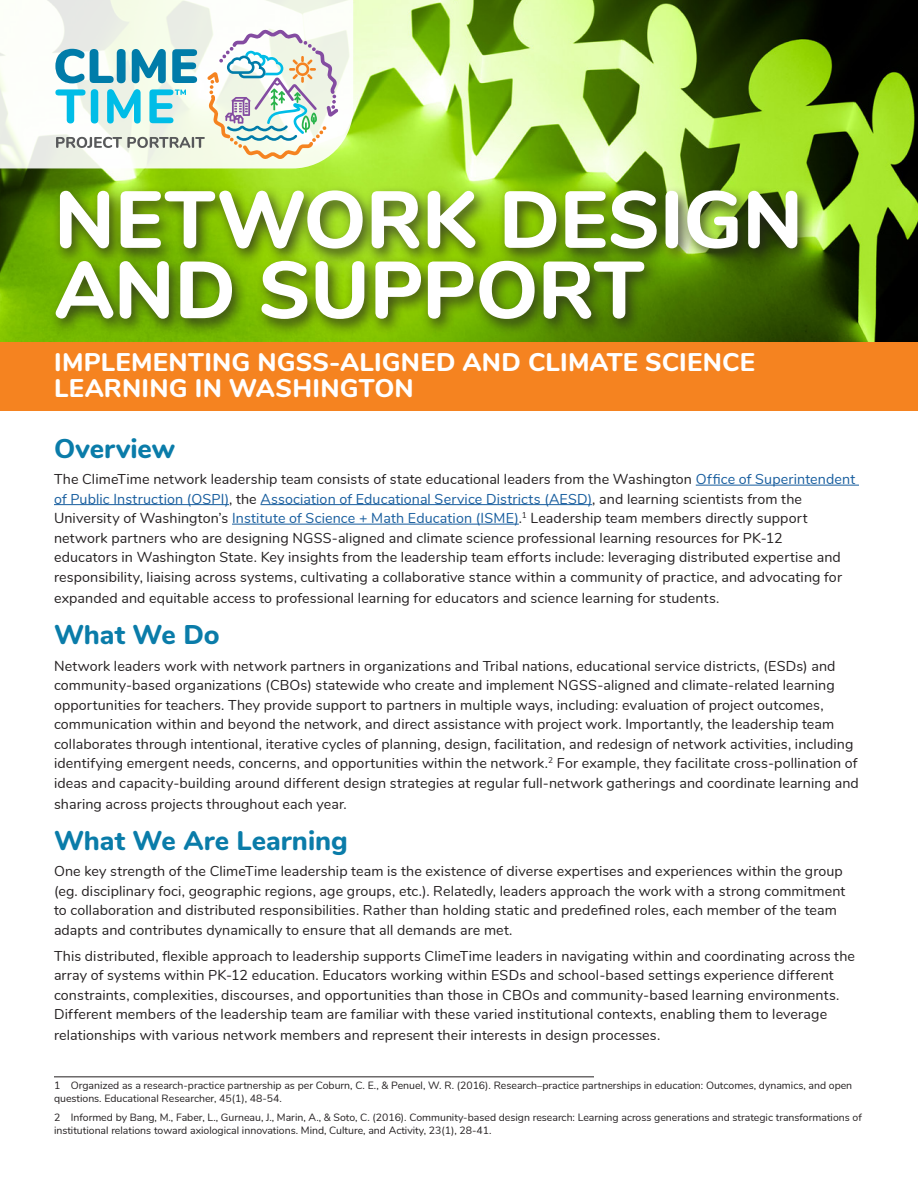
<style>
.page{position:relative;width:918px;height:1188px;background:#fff}
.page>*{position:absolute;margin:0;border:0;box-sizing:border-box;transform-origin:0 0}
.t1{font:800 80.4px/70.3px "Nunito";letter-spacing:-.005em;color:#fff}
.t2{font:800 27px "Nunito";color:#0a7ca9}
.t3{font:800 25.5px/25.5px "Nunito";letter-spacing:.01em;color:#fff}
.t4{font:14.25px/19.5px "Nunito";letter-spacing:.01em;color:#231f20}
.t5{font:10.5px/12.6px "Nunito";color:#231f20}
.s1{color:#175d9e}
</style>
<div class="page">
<img style="left:0;top:0;width:918px;height:342px">
<hr style="left:696px;top:485px;width:163px;height:1px;background:#175d9e">
<hr style="left:54px;top:504px;width:175px;height:1px;background:#175d9e">
<hr style="left:260px;top:504px;width:332px;height:1px;background:#175d9e">
<hr style="left:232px;top:524px;width:287px;height:1px;background:#175d9e">
<hr style="left:54px;top:1077px;width:540px;height:1px;background:#231f20">
<div style="left:0;top:342px;width:918px;height:68px;background:#f58320"></div>
<svg style="left:0;top:0;width:353px;height:168px"></svg>
<div style="left:48px;top:185px;width:766px;height:152px;background:#231f20;opacity:.75"></div>
<svg style="left:55px;top:29px;width:283px;height:130px"></svg>
<p class="t1" style="left:54px;top:180px;width:750px">NETWORK DESIGN<br>AND SUPPORT</p>
<p class="t3" style="left:54px;top:348px;width:702px">IMPLEMENTING NGSS-ALIGNED AND CLIMATE SCIENCE<br>LEARNING IN WASHINGTON</p>
<p class="t2" style="left:54px;top:428px;width:123px">Overview</p>
<p class="t4" style="left:54px;top:469px;width:803px">The ClimeTime network leadership team consists of state educational leaders from the Washington <span class="s1">Office of Superintendent of Public Instruction (OSPI)</span>, the <span class="s1">Association of Educational Service Districts (AESD)</span>, and learning scientists from the University of Washington’s <span class="s1">Institute of Science + Math Education (ISME)</span>.<sup>1</sup> Leadership team members directly support network partners who are designing NGSS-aligned and climate science professional learning resources for PK-12<br>educators in Washington State. Key insights from the leadership team efforts include: leveraging distributed expertise and responsibility, liaising across systems, cultivating a collaborative stance within a community of practice, and advocating for</p>
<p class="t4" style="left:54px;top:587px;width:667px">expanded and equitable access to professional learning for educators and science learning for students.</p>
<p class="t2" style="left:54px;top:615px;width:167px">What We Do</p>
<p class="t4" style="left:54px;top:655px;width:806px">Network leaders work with network partners in organizations and Tribal nations, educational service districts, (ESDs) and community-based organizations (CBOs) statewide who create and implement NGSS-aligned and climate-related learning opportunities for teachers. They provide support to partners in multiple ways, including: evaluation of project outcomes, communication within and beyond the network, and direct assistance with project work. Importantly, the leadership team collaborates through intentional, iterative cycles of planning, design, facilitation, and redesign of network activities, including identifying emergent needs, concerns, and opportunities within the network.<sup>2</sup> For example, they facilitate cross-pollination of ideas and capacity-building around different design strategies at regular full-network gatherings and coordinate learning and</p>
<p class="t4" style="left:54px;top:793px;width:294px">sharing across projects throughout each year.</p>
<p class="t2" style="left:54px;top:821px;width:295px">What We Are Learning</p>
<p class="t4" style="left:54px;top:861px;width:793px">One key strength of the ClimeTime leadership team is the existence of diverse expertises and experiences within the group (eg. disciplinary foci, geographic regions, age groups, etc.). Relatedly, leaders approach the work with a strong commitment to collaboration and distributed responsibilities. Rather than holding static and predefined roles, each member of the team adapts and contributes dynamically to ensure that all demands are met.</p>
<p class="t4" style="left:54px;top:945px;width:803px">This distributed, flexible approach to leadership supports ClimeTime leaders in navigating within and coordinating across the array of systems within PK-12 education. Educators working within ESDs and school-based settings experience different constraints, complexities, discourses, and opportunities than those in CBOs and community-based learning environments.<br>Different members of the leadership team are familiar with these varied institutional contexts, enabling them to leverage</p>
<p class="t4" style="left:54px;top:1025px;width:608px">relationships with various network members and represent their interests in design processes.</p>
<p class="t5" style="left:54px;top:1079px;width:800px">1 Organized as a research-practice partnership as per Coburn, C. E., &amp; Penuel, W. R. (2016). Research–practice partnerships in education: Outcomes, dynamics, and open questions. Educational Researcher, 45(1), 48-54.</p>
<p class="t5" style="left:54px;top:1111px;width:809px">2 Informed by Bang, M., Faber, L., Gurneau, J., Marin, A., &amp; Soto, C. (2016). Community-based design research: Learning across generations and strategic transformations of institutional relations toward axiological innovations. Mind, Culture, and Activity, 23(1), 28-41.</p>
</div>
